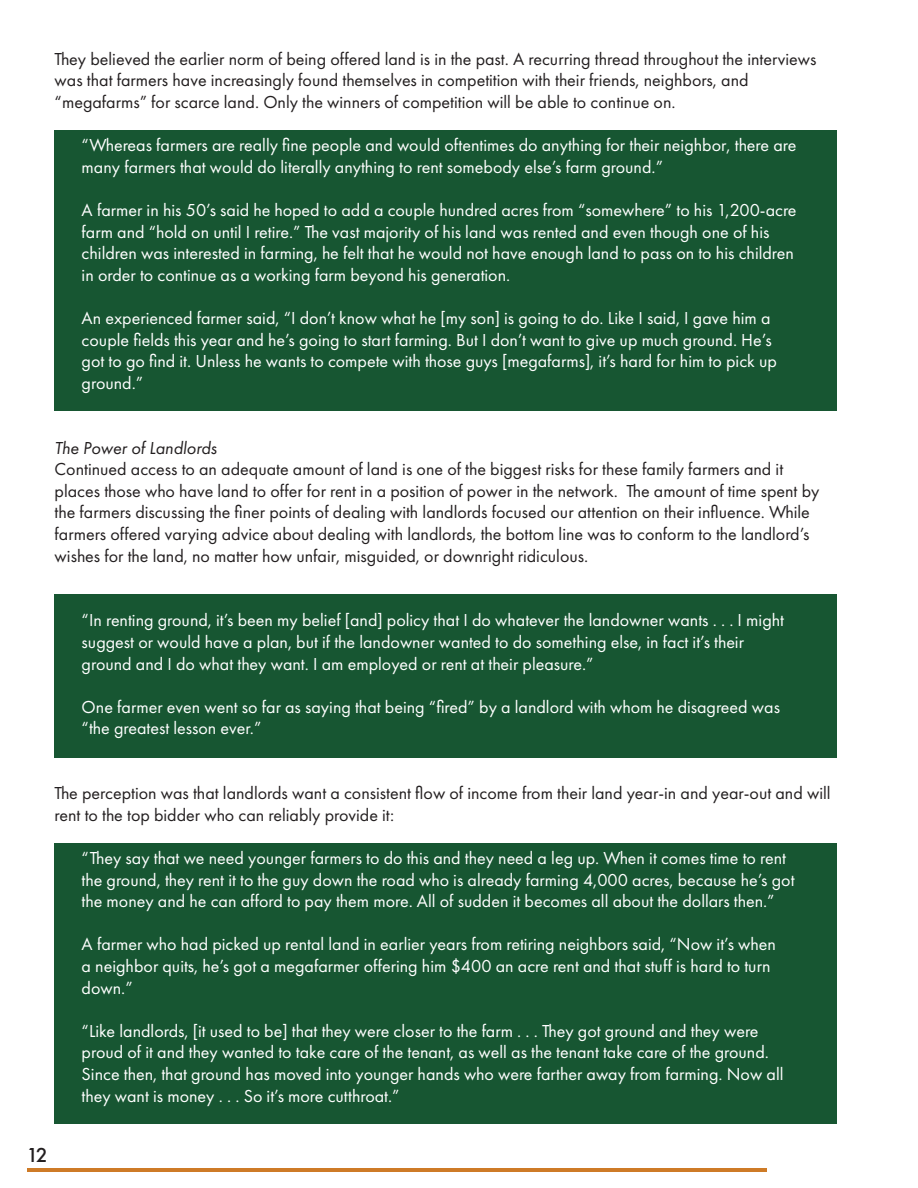
<style>
.page{position:relative;width:918px;height:1188px;background:#fff}
.page>*{position:absolute;margin:0;border:0;box-sizing:border-box;transform-origin:0 0}
.t1{font:500 21px "Futura PT";color:#231f20}
.t2{font:18px/21.6px "Futura PT";color:#fff}
.t3{font:18px/21.6px "Futura PT";color:#231f20}
.t4{font:italic 18px "Futura PT";color:#231f20}
</style>
<div class="page">
<div style="left:55px;top:843px;width:782px;height:280px;background:#175632"></div>
<div style="left:54px;top:594px;width:783px;height:163px;background:#175632"></div>
<div style="left:55px;top:130px;width:782px;height:280px;background:#175632"></div>
<hr style="left:27px;top:1169px;width:740px;height:3px;background:#ce7b27">
<p class="t3" style="left:55px;top:48px;width:763px">They believed the earlier norm of being offered land is in the past. A recurring thread throughout the interviews was that farmers have increasingly found themselves in competition with their friends, neighbors, and “megafarms” for scarce land. Only the winners of competition will be able to continue on.</p>
<p class="t2" style="left:82px;top:134px;width:716px">“Whereas farmers are really fine people and would oftentimes do anything for their neighbor, there are many farmers that would do literally anything to rent somebody else’s farm ground.”</p>
<p class="t2" style="left:82px;top:199px;width:716px">A farmer in his 50’s said he hoped to add a couple hundred acres from “somewhere” to his 1,200-acre farm and “hold on until I retire.” The vast majority of his land was rented and even though one of his children was interested in farming, he felt that he would not have enough land to pass on to his children in order to continue as a working farm beyond his generation.</p>
<p class="t2" style="left:82px;top:307px;width:697px">An experienced farmer said, “I don’t know what he [my son] is going to do. Like I said, I gave him a couple fields this year and he’s going to start farming. But I don’t want to give up much ground. He’s got to go find it. Unless he wants to compete with those guys [megafarms], it’s hard for him to pick up ground.”</p>
<p class="t4" style="left:55px;top:437px;width:164px">The Power of Landlords</p>
<p class="t3" style="left:55px;top:458px;width:766px">Continued access to an adequate amount of land is one of the biggest risks for these family farmers and it places those who have land to offer for rent in a position of power in the network. The amount of time spent by the farmers discussing the finer points of dealing with landlords focused our attention on their influence. While farmers offered varying advice about dealing with landlords, the bottom line was to conform to the landlord’s wishes for the land, no matter how unfair, misguided, or downright ridiculous.</p>
<p class="t2" style="left:82px;top:609px;width:704px">“In renting ground, it’s been my belief [and] policy that I do whatever the landowner wants . . . I might suggest or would have a plan, but if the landowner wanted to do something else, in fact it’s their ground and I do what they want. I am employed or rent at their pleasure.”</p>
<p class="t2" style="left:82px;top:696px;width:700px">One farmer even went so far as saying that being “fired” by a landlord with whom he disagreed was “the greatest lesson ever.”</p>
<p class="t3" style="left:55px;top:782px;width:777px">The perception was that landlords want a consistent flow of income from their land year-in and year-out and will rent to the top bidder who can reliably provide it:</p>
<p class="t2" style="left:82px;top:847px;width:714px">“They say that we need younger farmers to do this and they need a leg up. When it comes time to rent the ground, they rent it to the guy down the road who is already farming 4,000 acres, because he’s got the money and he can afford to pay them more. All of sudden it becomes all about the dollars then.”</p>
<p class="t2" style="left:82px;top:933px;width:696px">A farmer who had picked up rental land in earlier years from retiring neighbors said, “Now it’s when a neighbor quits, he’s got a megafarmer offering him $400 an acre rent and that stuff is hard to turn down.”</p>
<p class="t2" style="left:82px;top:1020px;width:703px">“Like landlords, [it used to be] that they were closer to the farm . . . They got ground and they were proud of it and they wanted to take care of the tenant, as well as the tenant take care of the ground.<br>Since then, that ground has moved into younger hands who were farther away from farming. Now all they want is money . . . So it’s more cutthroat.”</p>
<p class="t1" style="left:27px;top:1142px;width:23px">12</p>
</div>
